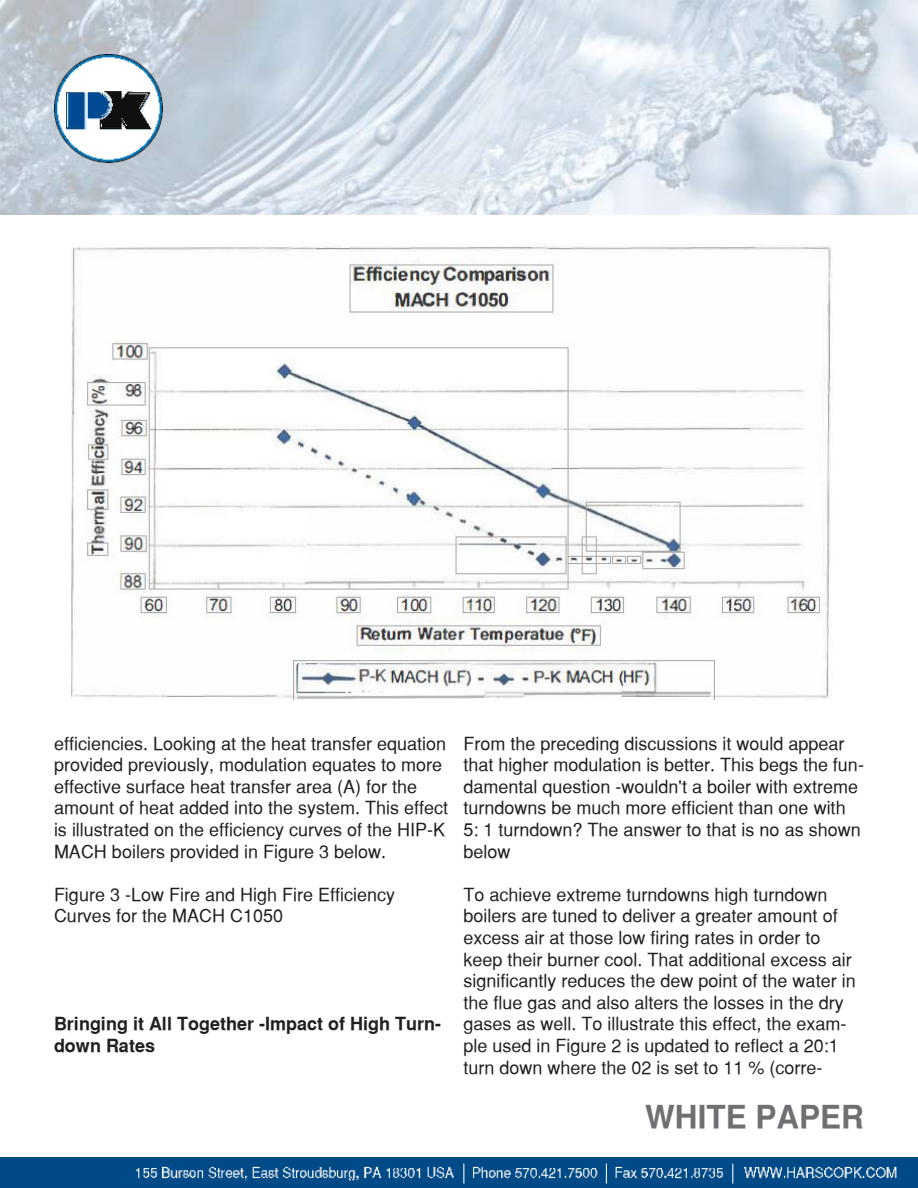
<style>
.page{position:relative;width:918px;height:1188px;background:#fff}
.page>*{position:absolute;margin:0;border:0;box-sizing:border-box;transform-origin:0 0}
.t1{font:700 31.5px "Sans Serif";color:#6f7073}
.t2{font:18px/21.6px "Sans Serif";color:#231f20}
.t3{font:700 18px/21.6px "Sans Serif";color:#231f20}
</style>
<div class="page">
<img style="left:0;top:0;width:918px;height:214px">
<img style="left:54px;top:54px;width:108px;height:108px">
<img style="left:0;top:1158px;width:918px;height:30px">
<img style="left:72px;top:245px;width:761px;height:455px">
<p class="t2" style="left:54px;top:732px;width:396px">efficiencies. Looking at the heat transfer equation provided previously, modulation equates to more effective surface heat transfer area (A) for the amount of heat added into the system. This effect is illustrated on the efficiency curves of the HIP-K MACH boilers provided in Figure 3 below.</p>
<p class="t2" style="left:54px;top:883px;width:343px">Figure 3 -Low Fire and High Fire Efficiency<br>Curves for the MACH C1050</p>
<p class="t3" style="left:54px;top:1013px;width:389px">Bringing it All Together -Impact of High Turn&shy;down Rates</p>
<p class="t2" style="left:464px;top:732px;width:402px">From the preceding discussions it would appear that higher modulation is better. This begs the fun&shy;damental question -wouldn't a boiler with extreme turndowns be much more efficient than one with 5: 1 turndown? The answer to that is no as shown below</p>
<p class="t2" style="left:464px;top:883px;width:394px">To achieve extreme turndowns high turndown boilers are tuned to deliver a greater amount of excess air at those low firing rates in order to keep their burner cool. That additional excess air significantly reduces the dew point of the water in the flue gas and also alters the losses in the dry gases as well. To illustrate this effect, the exam&shy;ple used in Figure 2 is updated to reflect a 20:1 turn down where the 02 is set to 11 % (corre-</p>
<h1 class="t1" style="left:645px;top:1098px;width:220px">WHITE PAPER</h1>
</div>
